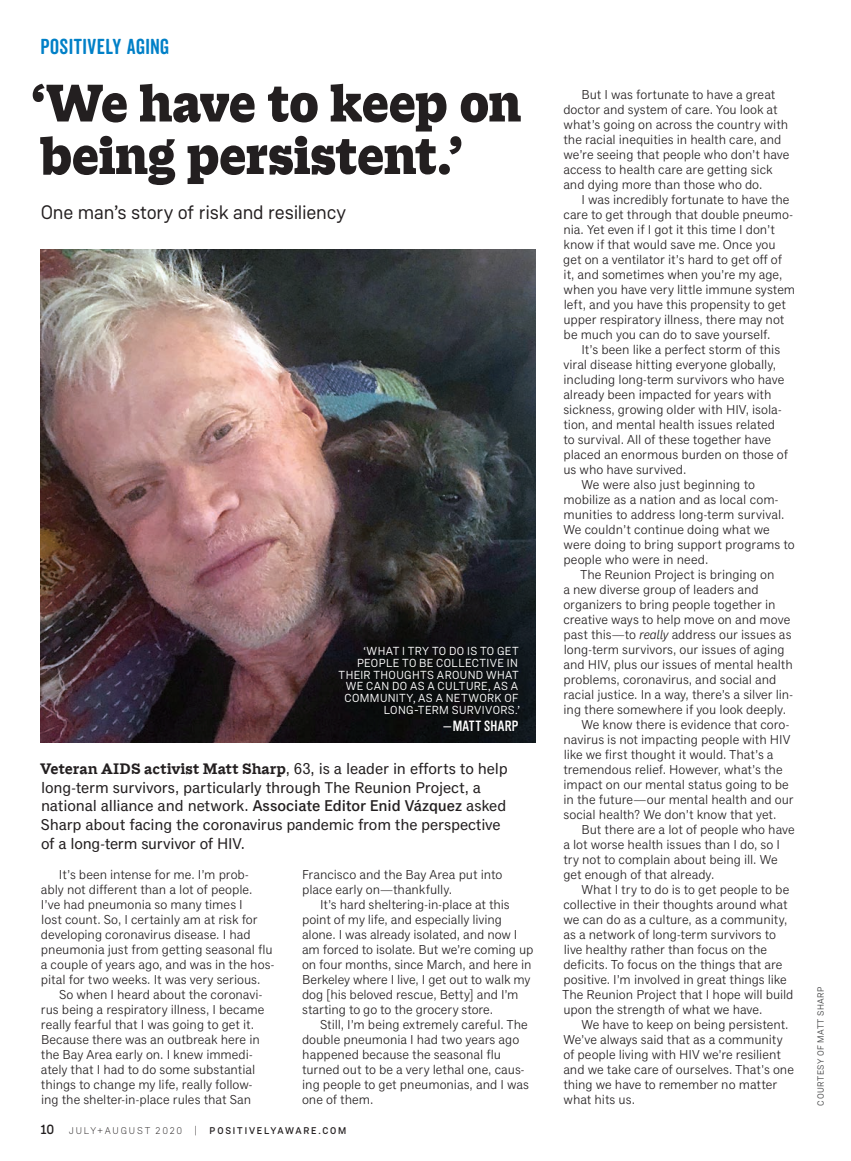
<style>
.page{position:relative;width:851px;height:1161px;background:#fff}
.page>*{position:absolute;margin:0;border:0;box-sizing:border-box;transform-origin:0 0}
.t1{font:900 57px/52.5px "Macklin Slab";letter-spacing:-.02em;color:#231f20}
.t2{font:21px "Veneer Clean Soft";letter-spacing:.02em;color:#0080c7}
.t3{font:19.5px "Weissenhof Grotesk";letter-spacing:-.01em;color:#231f20}
.t4{font:700 16.5px "Macklin Slab";letter-spacing:.005em;color:#231f20}
.t5{font:15.75px/18.8px "Classic Grotesque Pro";letter-spacing:-.01em;color:#231f20}
.t6{font:14.25px "Cg Alpin Gth No 3";letter-spacing:.025em;color:#fff}
.t7{font:500 13.5px "Weissenhof Grotesk";color:#231f20}
.t8{font:13.05px/15px "Classic Grotesque Pro";letter-spacing:-.005em;color:#231f20}
.t9{font:11.7px/11.9px "Weissenhof Grotesk";letter-spacing:.03em;color:#fff;text-align:right}
.t10{font:500 9.75px "Weissenhof Grotesk";letter-spacing:.185em;color:#231f20}
.t11{font:300 9.75px "Weissenhof Grotesk";letter-spacing:.175em;color:#231f20}
.t12{font:9px "Weissenhof Grotesk";letter-spacing:.05em;color:#4b4c4d}
.s1{font-family:"Classic Grotesque Pro";font-weight:400;font-size:15.75px}
.s2{font-weight:500}
.s3{font-style:italic}
</style>
<div class="page">
<img style="left:40px;top:249px;width:495px;height:494px">
<h2 class="t2" style="left:40px;top:34px;width:130px">POSITIVELY AGING</h2>
<h1 class="t1" style="left:31px;top:77px;width:491px">‘We have to keep on being persistent.’</h1>
<h3 class="t3" style="left:41px;top:200px;width:307px">One man’s story of risk and resiliency</h3>
<p class="t9" style="left:338px;top:645px;width:183px">‘WHAT I TRY TO DO IS TO GET<br>PEOPLE TO BE COLLECTIVE IN<br>THEIR THOUGHTS AROUND WHAT<br>WE CAN DO AS A CULTURE, AS A<br>COMMUNITY, AS A NETWORK OF<br>LONG-TERM SURVIVORS.’</p>
<p class="t6" style="left:442px;top:717px;width:78px">—MATT SHARP</p>
<p class="t4" style="left:40px;top:759px;width:469px">Veteran AIDS activist Matt Sharp<span class="s1">, 63, is a leader in efforts to help</span></p>
<p class="t5" style="left:41px;top:778px;width:467px">long-term survivors, particularly through The Reunion Project, a national alliance and network. <span class="s2">Associate Editor Enid Vázquez</span> asked Sharp about facing the coronavirus pandemic from the perspective of a long-term survivor of HIV.</p>
<p class="t8" style="left:41px;top:867px;width:235px;text-indent:18px">It’s been intense for me. I’m prob&shy;ably not different than a lot of people.<br>I’ve had pneumonia so many times I<br>lost count. So, I certainly am at risk for developing coronavirus disease. I had pneumonia just from getting seasonal flu a couple of years ago, and was in the hos&shy;pital for two weeks. It was very serious.</p>
<p class="t8" style="left:41px;top:987px;width:225px;text-indent:18px">So when I heard about the coronavi&shy;rus being a respiratory illness, I became really fearful that I was going to get it.<br>Because there was an outbreak here in the Bay Area early on. I knew immedi&shy;ately that I had to do some substantial things to change my life, really follow&shy;ing the shelter-in-place rules that San</p>
<p class="t8" style="left:302px;top:867px;width:202px">Francisco and the Bay Area put into place early on—thankfully.</p>
<p class="t8" style="left:302px;top:897px;width:233px;text-indent:18px">It’s hard sheltering-in-place at this point of my life, and especially living alone. I was already isolated, and now I am forced to isolate. But we’re coming up on four months, since March, and here in Berkeley where I live, I get out to walk my dog [his beloved rescue, Betty] and I’m starting to go to the grocery store.</p>
<p class="t8" style="left:302px;top:1017px;width:228px;text-indent:18px">Still, I’m being extremely careful. The double pneumonia I had two years ago happened because the seasonal flu turned out to be a very lethal one, caus&shy;ing people to get pneumonias, and I was one of them.</p>
<p class="t7" style="left:41px;top:1121px;width:15px">10</p>
<p class="t11" style="left:69px;top:1125px;width:115px">JULY+AUGUST 2020</p>
<p class="t11" style="left:195px;top:1125px;width:4px">|</p>
<p class="t10" style="left:210px;top:1125px;width:138px">POSITIVELYAWARE.COM</p>
<p class="t8" style="left:563px;top:87px;width:228px;text-indent:18px">But I was fortunate to have a great doctor and system of care. You look at what’s going on across the country with the racial inequities in health care, and we’re seeing that people who don’t have access to health care are getting sick and dying more than those who do.</p>
<p class="t8" style="left:563px;top:192px;width:233px;text-indent:18px">I was incredibly fortunate to have the care to get through that double pneumo&shy;nia. Yet even if I got it this time I don’t know if that would save me. Once you get on a ventilator it’s hard to get off of it, and sometimes when you’re my age, when you have very little immune system left, and you have this propensity to get upper respiratory illness, there may not be much you can do to save yourself.</p>
<p class="t8" style="left:581px;top:342px;width:200px">It’s been like a perfect storm of this</p>
<p class="t8" style="left:563px;top:357px;width:214px">viral disease hitting everyone globally,</p>
<p class="t8" style="left:563px;top:372px;width:222px">including long-term survivors who have</p>
<p class="t8" style="left:563px;top:387px;width:210px">already been impacted for years with</p>
<p class="t8" style="left:563px;top:402px;width:220px">sickness, growing older with HIV, isola-</p>
<p class="t8" style="left:563px;top:417px;width:213px">tion, and mental health issues related</p>
<p class="t8" style="left:563px;top:432px;width:209px">to survival. All of these together have</p>
<p class="t8" style="left:563px;top:447px;width:226px">placed an enormous burden on those of</p>
<p class="t8" style="left:563px;top:462px;width:124px">us who have survived.</p>
<p class="t8" style="left:581px;top:477px;width:175px">We were also just beginning to</p>
<p class="t8" style="left:563px;top:492px;width:216px">mobilize as a nation and as local com-</p>
<p class="t8" style="left:563px;top:507px;width:223px">munities to address long-term survival.</p>
<p class="t8" style="left:563px;top:522px;width:208px">We couldn’t continue doing what we</p>
<p class="t8" style="left:563px;top:537px;width:233px">were doing to bring support programs to</p>
<p class="t8" style="left:563px;top:552px;width:146px">people who were in need.</p>
<p class="t8" style="left:580px;top:567px;width:195px">The Reunion Project is bringing on</p>
<p class="t8" style="left:563px;top:582px;width:197px">a new diverse group of leaders and</p>
<p class="t8" style="left:563px;top:597px;width:214px">organizers to bring people together in</p>
<p class="t8" style="left:563px;top:612px;width:228px">creative ways to help move on and move</p>
<p class="t8" style="left:563px;top:627px;width:230px">past this—to <span class="s3">really</span> address our issues as</p>
<p class="t8" style="left:563px;top:642px;width:222px">long-term survivors, our issues of aging</p>
<p class="t8" style="left:563px;top:657px;width:231px">and HIV, plus our issues of mental health</p>
<p class="t8" style="left:563px;top:672px;width:214px">problems, coronavirus, and social and</p>
<p class="t8" style="left:563px;top:687px;width:231px">racial justice. In a way, there’s a silver lin-</p>
<p class="t8" style="left:563px;top:702px;width:224px">ing there somewhere if you look deeply.</p>
<p class="t8" style="left:581px;top:717px;width:209px">We know there is evidence that coro-</p>
<p class="t8" style="left:563px;top:732px;width:228px">navirus is not impacting people with HIV</p>
<p class="t8" style="left:563px;top:747px;width:211px">like we first thought it would. That’s a</p>
<p class="t8" style="left:563px;top:762px;width:221px">tremendous relief. However, what’s the</p>
<p class="t8" style="left:563px;top:777px;width:227px">impact on our mental status going to be</p>
<p class="t8" style="left:563px;top:792px;width:231px">in the future—our mental health and our</p>
<p class="t8" style="left:563px;top:807px;width:214px">social health? We don’t know that yet.</p>
<p class="t8" style="left:581px;top:822px;width:215px">But there are a lot of people who have</p>
<p class="t8" style="left:563px;top:837px;width:218px">a lot worse health issues than I do, so I</p>
<p class="t8" style="left:563px;top:852px;width:216px">try not to complain about being ill. We</p>
<p class="t8" style="left:563px;top:867px;width:152px">get enough of that already.</p>
<p class="t8" style="left:581px;top:882px;width:209px">What I try to do is to get people to be</p>
<p class="t8" style="left:563px;top:897px;width:226px">collective in their thoughts around what</p>
<p class="t8" style="left:563px;top:912px;width:225px">we can do as a culture, as a community,</p>
<p class="t8" style="left:563px;top:927px;width:214px">as a network of long-term survivors to</p>
<p class="t8" style="left:563px;top:942px;width:205px">live healthy rather than focus on the</p>
<p class="t8" style="left:563px;top:957px;width:220px">deficits. To focus on the things that are</p>
<p class="t8" style="left:563px;top:972px;width:225px">positive. I’m involved in great things like</p>
<p class="t8" style="left:562px;top:987px;width:232px">The Reunion Project that I hope will build</p>
<p class="t8" style="left:563px;top:1002px;width:200px">upon the strength of what we have.</p>
<p class="t8" style="left:581px;top:1017px;width:208px">We have to keep on being persistent.</p>
<p class="t8" style="left:563px;top:1032px;width:221px">We’ve always said that as a community</p>
<p class="t8" style="left:563px;top:1047px;width:219px">of people living with HIV we’re resilient</p>
<p class="t8" style="left:563px;top:1062px;width:232px">and we take care of ourselves. That's one</p>
<p class="t8" style="left:563px;top:1077px;width:215px">thing we have to remember no matter</p>
<p class="t8" style="left:563px;top:1092px;width:73px">what hits us.</p>
<p class="t12" style="left:815px;top:1106px;width:121px;rotate:-90deg">COURTESY OF MATT SHARP</p>
</div>
